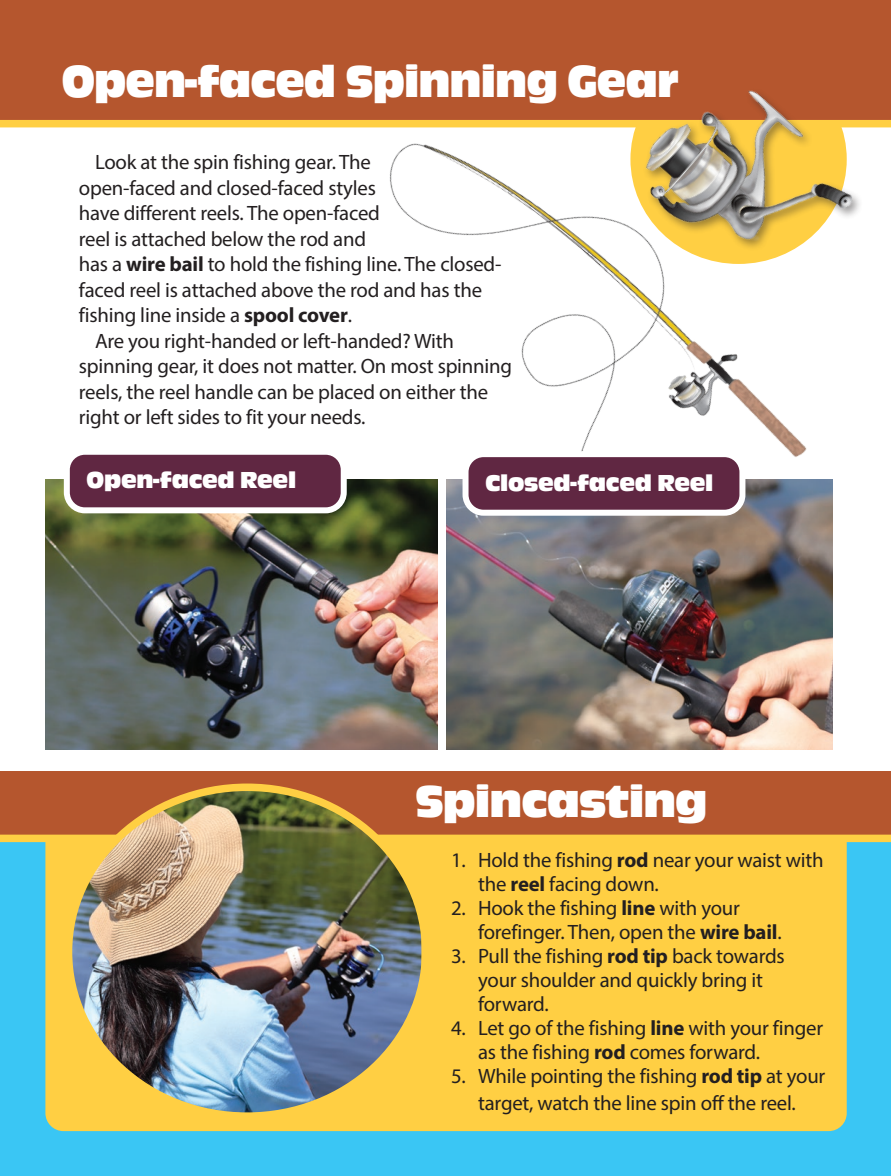
<style>
.page{position:relative;width:891px;height:1176px;background:#fff}
.page>*{position:absolute;margin:0;border:0;box-sizing:border-box;transform-origin:0 0}
.new_captions{font:46.5px "Antique Oli Com";letter-spacing:-.02em;color:#fff;scale:.96 1}
.new_captions-2{font:46.5px "Antique Oli Com";letter-spacing:-.02em;color:#fff}
.new_captions-3{font:24px "Antique Oli Com";letter-spacing:-.01em;color:#fff}
.t1{font:20.85px/25.5px "Myriad Pro";letter-spacing:-.01em;color:#231f20}
.s1{font-weight:700}
</style>
<div class="page">
<div style="left:0;top:0;width:891px;height:123px;background:#b5562e"></div>
<div style="left:0;top:120px;width:891px;height:7px;background:#ffcf43"></div>
<img style="left:254px;top:127px;width:553px;height:505px">
<img style="left:588px;top:90px;width:303px;height:220px">
<div style="left:0;top:838px;width:891px;height:337px;background:#3ac6f4"></div>
<div style="left:45px;top:810px;width:802px;height:320px;background:#ffcf43;border-radius:18px"></div>
<img style="left:446px;top:479px;width:387px;height:270px">
<img style="left:45px;top:479px;width:392px;height:270px">
<div style="left:0;top:771px;width:891px;height:67px;background:#b5562e"></div>
<div style="left:466px;top:454px;width:276px;height:58px;background:#602742;border-radius:18px"></div>
<div style="left:463px;top:451px;width:282px;height:64px;border:6px solid #fff;border-radius:18px"></div>
<div style="left:0;top:834px;width:891px;height:7px;background:#ffcf43"></div>
<img style="left:69px;top:792px;width:352px;height:318px">
<div style="left:65px;top:783px;width:364px;height:336px;border:8px solid #ffcf43;border-radius:50%"></div>
<div style="left:67px;top:451px;width:277px;height:59px;background:#602742;border-radius:18px"></div>
<div style="left:64px;top:448px;width:283px;height:65px;border:6px solid #fff;border-radius:18px"></div>
<p class="new_captions" style="left:62px;top:55px;width:643px">Open-faced Spinning Gear</p>
<p class="t1" style="left:79px;top:149px;width:424px;text-indent:16px">Look at the spin fishing gear. The<br>open-faced and closed-faced styles<br>have different reels. The open-faced<br>reel is attached below the rod and<br>has a <span class="s1">wire bail</span> to hold the fishing line. The closed&shy;faced reel is attached above the rod and has the fishing line inside a <span class="s1">spool cover</span>.</p>
<p class="t1" style="left:79px;top:328px;width:435px;text-indent:16px">Are you right-handed or left-handed? With spinning gear, it does not matter. On most spinning reels, the reel handle can be placed on either the right or left sides to fit your needs.</p>
<p class="new_captions-3" style="left:87px;top:466px;width:211px">Open-faced Reel</p>
<p class="new_captions-3" style="left:485px;top:469px;width:230px">Closed-faced Reel</p>
<p class="new_captions-2" style="left:415px;top:775px;width:294px">Spincasting</p>
<p class="t1" style="left:478px;top:847px;width:347px;line-height:24px;text-indent:-27px">1. Hold the fishing <span class="s1">rod</span> near your waist with the <span class="s1">reel</span> facing down.</p>
<p class="t1" style="left:478px;top:895px;width:305px;line-height:24px;text-indent:-27px">2. Hook the fishing <span class="s1">line</span> with your forefinger. Then, open the <span class="s1">wire bail</span>.</p>
<p class="t1" style="left:478px;top:943px;width:308px;line-height:24px;text-indent:-27px">3. Pull the fishing <span class="s1">rod tip</span> back towards your shoulder and quickly bring it forward.</p>
<p class="t1" style="left:478px;top:1015px;width:347px;line-height:24px;text-indent:-27px">4. Let go of the fishing <span class="s1">line</span> with your finger as the fishing <span class="s1">rod</span> comes forward.</p>
<p class="t1" style="left:451px;top:1061px;width:376px;line-height:27px;text-align:center">5. While pointing the fishing <span class="s1">rod tip</span> at your target, watch the line spin off the reel.</p>
</div>
